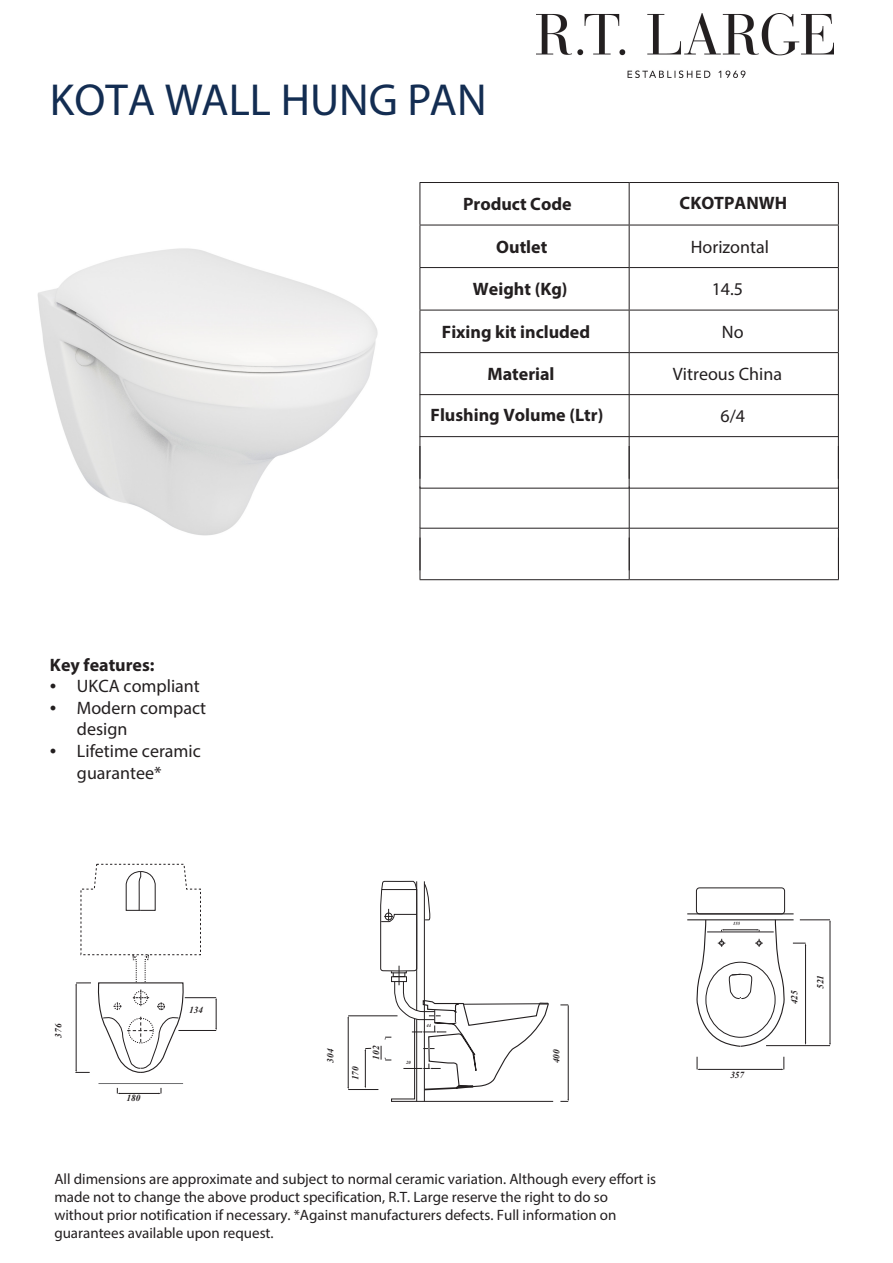
<style>
.page{position:relative;width:893px;height:1263px;background:#fff}
.page>*{position:absolute;margin:0;border:0;box-sizing:border-box;transform-origin:0 0}
.t1{font:45px "Myriad Pro";color:#132d52}
.t2{font:700 18px "Myriad Pro";color:#231f20}
.t3{font:18px/21.6px "Myriad Pro";color:#231f20}
.t4{font:15px/18px "Myriad Pro";color:#231f20}
.t5{font:italic 700 9.3px "Times New Roman";color:#231f20}
.t6{font:italic 700 4.65px "Times New Roman";color:#231f20}
.s1{font-family:"ARS Maquette Pro"}
</style>
<div class="page">
<hr style="left:420px;top:225px;width:1px;height:42px;background:#231f20">
<hr style="left:629px;top:225px;width:1px;height:42px;background:#231f20">
<hr style="left:838px;top:225px;width:1px;height:42px;background:#231f20">
<hr style="left:420px;top:267px;width:209px;height:1px;background:#231f20">
<hr style="left:420px;top:268px;width:1px;height:42px;background:#231f20">
<hr style="left:629px;top:267px;width:210px;height:1px;background:#231f20">
<hr style="left:629px;top:268px;width:1px;height:42px;background:#231f20">
<hr style="left:838px;top:268px;width:1px;height:42px;background:#231f20">
<hr style="left:420px;top:310px;width:209px;height:1px;background:#231f20">
<hr style="left:420px;top:310px;width:1px;height:42px;background:#231f20">
<hr style="left:629px;top:310px;width:210px;height:1px;background:#231f20">
<hr style="left:629px;top:310px;width:1px;height:42px;background:#231f20">
<hr style="left:838px;top:310px;width:1px;height:42px;background:#231f20">
<hr style="left:420px;top:352px;width:209px;height:1px;background:#231f20">
<hr style="left:420px;top:353px;width:1px;height:42px;background:#231f20">
<hr style="left:629px;top:352px;width:210px;height:1px;background:#231f20">
<hr style="left:629px;top:353px;width:1px;height:42px;background:#231f20">
<hr style="left:838px;top:353px;width:1px;height:42px;background:#231f20">
<hr style="left:420px;top:182px;width:209px;height:1px;background:#231f20">
<hr style="left:420px;top:183px;width:1px;height:42px;background:#231f20">
<hr style="left:629px;top:182px;width:210px;height:1px;background:#231f20">
<hr style="left:629px;top:183px;width:1px;height:42px;background:#231f20">
<hr style="left:838px;top:183px;width:1px;height:42px;background:#231f20">
<hr style="left:420px;top:225px;width:209px;height:1px;background:#231f20">
<hr style="left:629px;top:225px;width:210px;height:1px;background:#231f20">
<hr style="left:216px;top:999px;width:1px;height:30px;background:#231f20">
<hr style="left:98px;top:1083px;width:85px;height:1px;background:#6c6d70">
<hr style="left:185px;top:997px;width:31px;height:1px;background:#231f20">
<hr style="left:178px;top:1030px;width:38px;height:1px;background:#231f20">
<hr style="left:119px;top:1093px;width:40px;height:1px;background:#231f20">
<svg style="left:159px;top:1088px;width:3px;height:6px"></svg>
<svg style="left:75px;top:864px;width:126px;height:209px"></svg>
<hr style="left:348px;top:1015px;width:49px;height:1px;background:#231f20">
<hr style="left:348px;top:1017px;width:1px;height:71px;background:#231f20">
<hr style="left:348px;top:1089px;width:30px;height:1px;background:#231f20">
<hr style="left:365px;top:1050px;width:1px;height:37px;background:#231f20">
<hr style="left:568px;top:1005px;width:1px;height:95px;background:#231f20">
<svg style="left:560px;top:1099px;width:9px;height:3px"></svg>
<svg style="left:380px;top:881px;width:174px;height:221px"></svg>
<div style="left:696px;top:887px;width:89px;height:27px;border:1px solid #231f20;border-radius:3px"></div>
<hr style="left:687px;top:913px;width:107px;height:1px;background:#231f20">
<hr style="left:687px;top:919px;width:107px;height:1px;background:#231f20">
<hr style="left:800px;top:919px;width:30px;height:1px;background:#231f20">
<hr style="left:766px;top:1045px;width:64px;height:1px;background:#231f20">
<hr style="left:830px;top:921px;width:1px;height:123px;background:#231f20">
<hr style="left:805px;top:945px;width:1px;height:98px;background:#231f20">
<svg style="left:793px;top:943px;width:13px;height:2px"></svg>
<hr style="left:699px;top:1069px;width:83px;height:1px;background:#231f20">
<svg style="left:697px;top:1057px;width:2px;height:13px"></svg>
<svg style="left:781px;top:1057px;width:4px;height:13px"></svg>
<hr style="left:420px;top:436px;width:209px;height:1px;background:#231f20">
<hr style="left:420px;top:437px;width:1px;height:42px;background:#231f20">
<hr style="left:629px;top:436px;width:210px;height:1px;background:#231f20">
<hr style="left:629px;top:437px;width:1px;height:42px;background:#231f20">
<hr style="left:838px;top:437px;width:1px;height:42px;background:#231f20">
<hr style="left:420px;top:488px;width:209px;height:1px;background:#231f20">
<hr style="left:629px;top:488px;width:210px;height:1px;background:#231f20">
<hr style="left:838px;top:446px;width:1px;height:42px;background:#231f20">
<hr style="left:629px;top:446px;width:1px;height:42px;background:#231f20">
<hr style="left:420px;top:446px;width:1px;height:42px;background:#231f20">
<hr style="left:420px;top:394px;width:209px;height:1px;background:#231f20">
<hr style="left:420px;top:395px;width:1px;height:42px;background:#231f20">
<hr style="left:629px;top:394px;width:210px;height:1px;background:#231f20">
<hr style="left:629px;top:395px;width:1px;height:42px;background:#231f20">
<hr style="left:838px;top:395px;width:1px;height:42px;background:#231f20">
<svg style="left:695px;top:919px;width:91px;height:128px"></svg>
<hr style="left:420px;top:528px;width:209px;height:1px;background:#231f20">
<hr style="left:420px;top:528px;width:1px;height:42px;background:#231f20">
<hr style="left:629px;top:528px;width:210px;height:1px;background:#231f20">
<hr style="left:629px;top:528px;width:1px;height:42px;background:#231f20">
<hr style="left:838px;top:528px;width:1px;height:42px;background:#231f20">
<hr style="left:420px;top:579px;width:209px;height:1px;background:#231f20">
<hr style="left:629px;top:579px;width:210px;height:1px;background:#231f20">
<hr style="left:838px;top:537px;width:1px;height:42px;background:#231f20">
<hr style="left:629px;top:537px;width:1px;height:42px;background:#231f20">
<hr style="left:420px;top:537px;width:1px;height:42px;background:#231f20">
<hr style="left:420px;top:486px;width:1px;height:42px;background:#231f20">
<hr style="left:629px;top:486px;width:1px;height:42px;background:#231f20">
<hr style="left:838px;top:486px;width:1px;height:42px;background:#231f20">
<img style="left:37px;top:248px;width:341px;height:288px">
<img style="left:536px;top:13px;width:298px;height:64px">
<p class="t1" style="left:50px;top:72px;width:438px">KOTA WALL HUNG PAN</p>
<p class="t2" style="left:463px;top:192px;width:110px">Product Code</p>
<p class="t2" style="left:680px;top:191px;width:109px">CKOTPANWH</p>
<p class="t2" style="left:496px;top:235px;width:53px">Outlet</p>
<p class="t3" style="left:691px;top:235px;width:80px">Horizontal</p>
<p class="t2" style="left:473px;top:277px;width:96px">Weight (Kg)</p>
<p class="t3" style="left:712px;top:278px;width:33px">14.5</p>
<p class="t2" style="left:442px;top:320px;width:150px">Fixing kit included</p>
<p class="t3" style="left:722px;top:320px;width:23px">No</p>
<p class="t2" style="left:487px;top:362px;width:69px">Material</p>
<p class="t3" style="left:673px;top:363px;width:111px">Vitreous China</p>
<p class="t2" style="left:430px;top:403px;width:174px">Flushing Volume (Ltr)</p>
<p class="t3" style="left:720px;top:405px;width:26px">6/4</p>
<p class="t2" style="left:50px;top:653px;width:106px">Key features:</p>
<p class="t3" style="left:50px;top:675px;width:151px"><span class="s1">•</span> UKCA compliant</p>
<p class="t3" style="left:77px;top:697px;width:131px;text-indent:-27px"><span class="s1">•</span> Modern compact design</p>
<p class="t3" style="left:77px;top:740px;width:125px;text-indent:-27px"><span class="s1">•</span> Lifetime ceramic guarantee*</p>
<p class="t5" style="left:52px;top:1038px;width:15px;rotate:-90deg">376</p>
<p class="t5" style="left:127px;top:1092px;width:15px">180</p>
<p class="t5" style="left:189px;top:1003px;width:15px">134</p>
<p class="t5" style="left:324px;top:1063px;width:15px;rotate:-90deg">304</p>
<p class="t5" style="left:349px;top:1080px;width:15px;rotate:-90deg">170</p>
<p class="t5" style="left:369px;top:1060px;width:15px;rotate:-90deg">102</p>
<p class="t6" style="left:426px;top:1022px;width:6px">44</p>
<p class="t6" style="left:406px;top:1059px;width:6px">20</p>
<p class="t5" style="left:550px;top:1063px;width:15px;rotate:-90deg">400</p>
<p class="t4" style="left:54px;top:1170px;width:603px">All dimensions are approximate and subject to normal ceramic variation. Although every effort is made not to change the above product specification, R.T. Large reserve the right to do so without prior notification if necessary. *Against manufacturers defects. Full information on guarantees available upon request.</p>
<p class="t6" style="left:733px;top:920px;width:8px">155</p>
<p class="t5" style="left:730px;top:1068px;width:15px">357</p>
<p class="t5" style="left:788px;top:1004px;width:15px;rotate:-90deg">425</p>
<p class="t5" style="left:814px;top:989px;width:15px;rotate:-90deg">521</p>
</div>
